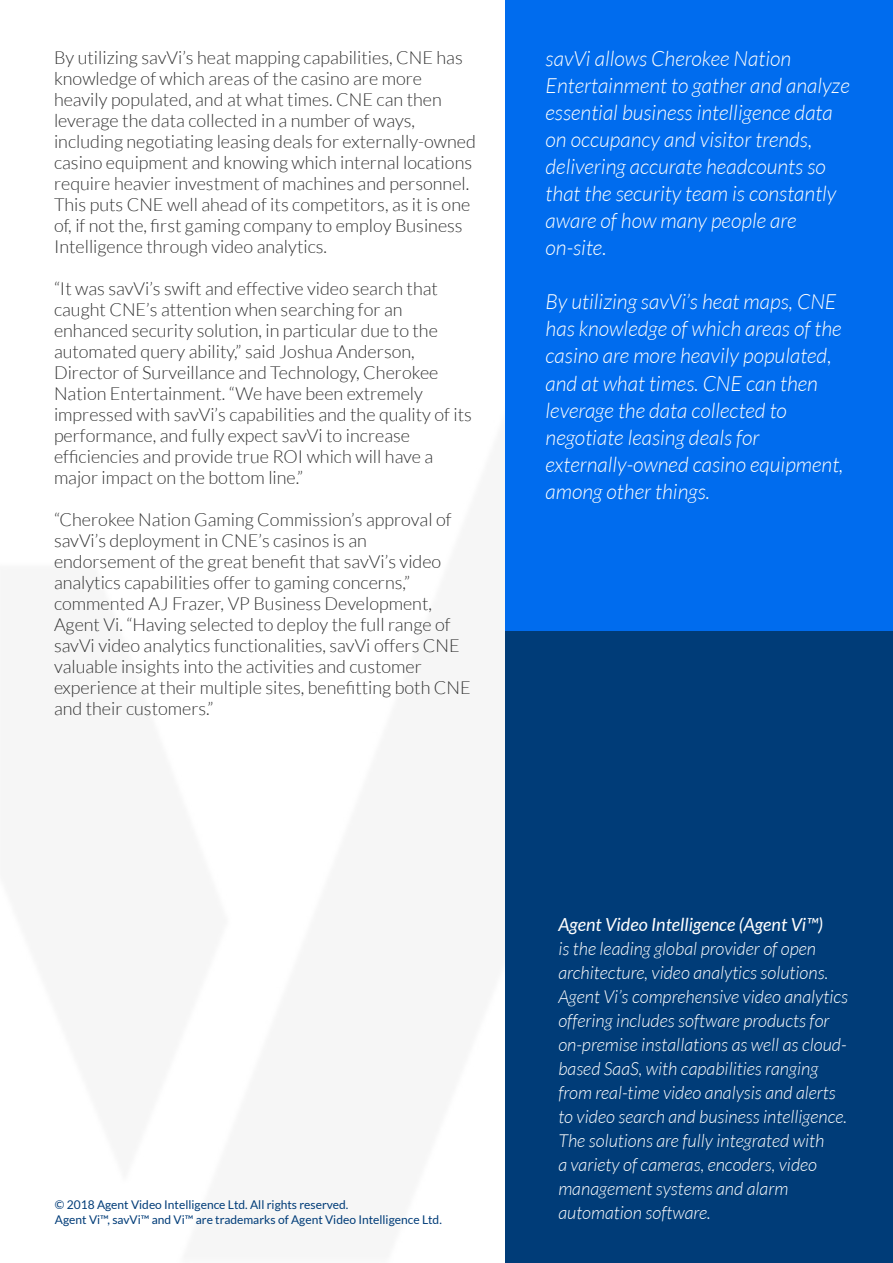
<style>
.page{position:relative;width:893px;height:1263px;background:#fff}
.page>*{position:absolute;margin:0;border:0;box-sizing:border-box;transform-origin:0 0}
.t1{font:italic 300 21px/27px "Lato";color:#fffffe}
.t2{font:300 18px/21px "Lato";color:#333}
.t3{font:italic 300 18px/24px "Lato";color:#fffffe}
.t4{font:italic 18px "Lato";color:#fffffe}
.t5{font:12px/15px "Lato";color:#003c78}
</style>
<div class="page">
<div style="left:505px;top:0;width:388px;height:631px;background:#006cee"></div>
<div style="left:505px;top:631px;width:388px;height:632px;background:#003c78"></div>
<p class="t2" style="left:54px;top:47px;width:423px">By utilizing savVi’s heat mapping capabilities, CNE has knowledge of which areas of the casino are more heavily populated, and at what times. CNE can then leverage the data collected in a number of ways, including negotiating leasing deals for externally-owned casino equipment and knowing which internal locations require heavier investment of machines and personnel.<br>This puts CNE well ahead of its competitors, as it is one of, if not the, first gaming company to employ Business Intelligence through video analytics.</p>
<p class="t2" style="left:54px;top:278px;width:419px">“It was savVi’s swift and effective video search that caught CNE’s attention when searching for an enhanced security solution, in particular due to the automated query ability,” said Joshua Anderson, Director of Surveillance and Technology, Cherokee Nation Entertainment. “We have been extremely impressed with savVi’s capabilities and the quality of its performance, and fully expect savVi to increase efficiencies and provide true ROI which will have a major impact on the bottom line.”</p>
<p class="t2" style="left:54px;top:509px;width:418px">“Cherokee Nation Gaming Commission’s approval of savVi’s deployment in CNE’s casinos is an endorsement of the great benefit that savVi’s video analytics capabilities offer to gaming concerns,” commented AJ Frazer, VP Business Development, Agent Vi. “Having selected to deploy the full range of savVi video analytics functionalities, savVi offers CNE valuable insights into the activities and customer experience at their multiple sites, benefitting both CNE and their customers.”</p>
<p class="t1" style="left:546px;top:46px;width:306px">savVi allows Cherokee Nation<br>Entertainment to gather and analyze essential business intelligence data on occupancy and visitor trends, delivering accurate headcounts so that the security team is constantly aware of how many people are on-site.</p>
<p class="t1" style="left:546px;top:289px;width:299px">By utilizing savVi’s heat maps, CNE has knowledge of which areas of the casino are more heavily populated, and at what times. CNE can then leverage the data collected to negotiate leasing deals for externally-owned casino equipment, among other things.</p>
<p class="t5" style="left:55px;top:1196px;width:388px">© 2018 Agent Video Intelligence Ltd. All rights reserved.<br>Agent Vi™, savVi™ and Vi™ are trademarks of Agent Video Intelligence Ltd.</p>
<p class="t4" style="left:558px;top:914px;width:266px">Agent Video Intelligence (Agent Vi™)</p>
<p class="t3" style="left:558px;top:937px;width:291px">is the leading global provider of open architecture, video analytics solutions.<br>Agent Vi’s comprehensive video analytics offering includes software products for on-premise installations as well as cloud&shy;based SaaS, with capabilities ranging from real-time video analysis and alerts to video search and business intelligence.<br>The solutions are fully integrated with<br>a variety of cameras, encoders, video management systems and alarm automation software.</p>
</div>
